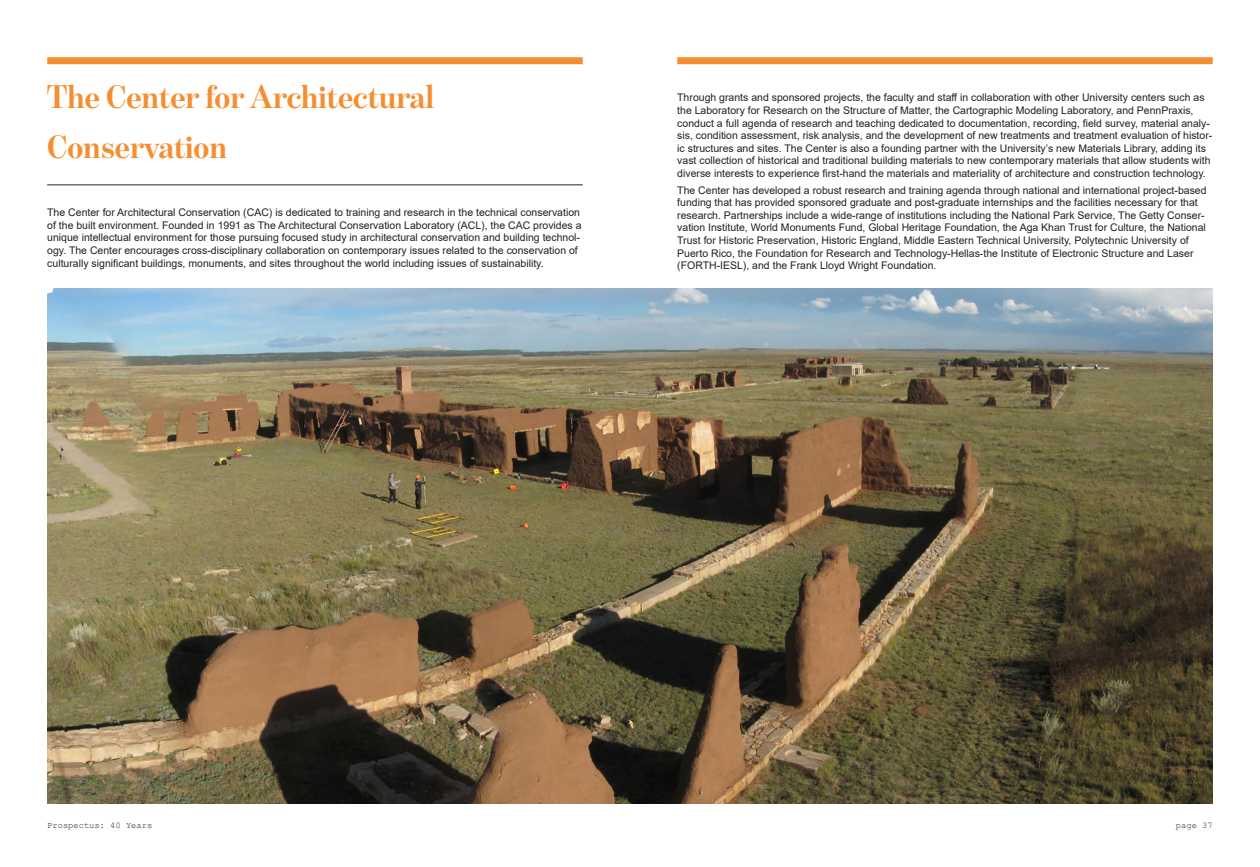
<style>
.page{position:relative;width:1260px;height:867px;background:#fff}
.page>*{position:absolute;margin:0;border:0;box-sizing:border-box;transform-origin:0 0}
.t1{font:700 33.25px/50.4px "Benton Mod Disp";color:#f48f31}
.t2{font:10.5px/12.6px "Arial";color:#231f20}
.t3{font:8.75px "Courier New";color:#231f20}
</style>
<div class="page">
<div style="left:47px;top:57px;width:536px;height:7px;background:#f48f31"></div>
<hr style="left:47px;top:184px;width:536px;height:1px;background:#231f20">
<img style="left:47px;top:288px;width:1166px;height:515px">
<div style="left:677px;top:57px;width:536px;height:7px;background:#f48f31"></div>
<h1 class="t1" style="left:47px;top:71px;width:389px">The Center for Architectural<br>Conservation</h1>
<p class="t2" style="left:47px;top:206px;width:536px">The Center for Architectural Conservation (CAC) is dedicated to training and research in the technical conservation of the built environment. Founded in 1991 as The Architectural Conservation Laboratory (ACL), the CAC provides a unique intellectual environment for those pursuing focused study in architectural conservation and building technol&shy;ogy. The Center encourages cross-disciplinary collaboration on contemporary issues related to the conservation of culturally significant buildings, monuments, and sites throughout the world including issues of sustainability.</p>
<p class="t2" style="left:677px;top:91px;width:537px">Through grants and sponsored projects, the faculty and staff in collaboration with other University centers such as the Laboratory for Research on the Structure of Matter, the Cartographic Modeling Laboratory, and PennPraxis, conduct a full agenda of research and teaching dedicated to documentation, recording, field survey, material analy&shy;sis, condition assessment, risk analysis, and the development of new treatments and treatment evaluation of histor&shy;ic structures and sites. The Center is also a founding partner with the University’s new Materials Library, adding its vast collection of historical and traditional building materials to new contemporary materials that allow students with diverse interests to experience first-hand the materials and materiality of architecture and construction technology.</p>
<p class="t2" style="left:677px;top:183px;width:531px">The Center has developed a robust research and training agenda through national and international project-based funding that has provided sponsored graduate and post-graduate internships and the facilities necessary for that research. Partnerships include a wide-range of institutions including the National Park Service, The Getty Conser&shy;vation Institute, World Monuments Fund, Global Heritage Foundation, the Aga Khan Trust for Culture, the National Trust for Historic Preservation, Historic England, Middle Eastern Technical University, Polytechnic University of Puerto Rico, the Foundation for Research and Technology-Hellas-the Institute of Electronic Structure and Laser (FORTH-IESL), and the Frank Lloyd Wright Foundation.</p>
<p class="t3" style="left:47px;top:819px;width:107px">Prospectus: 40 Years</p>
<p class="t3" style="left:1176px;top:819px;width:38px">page 37</p>
</div>
